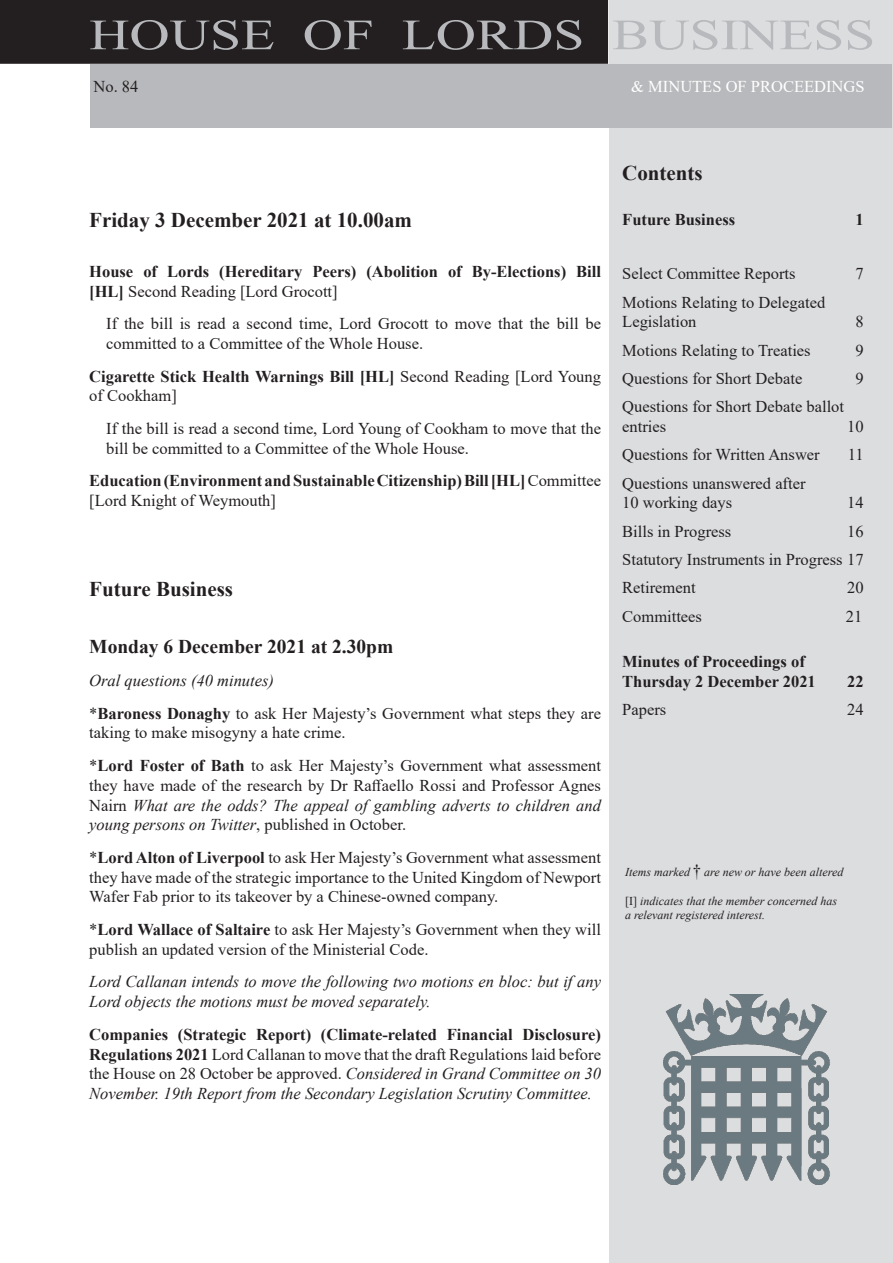
<style>
.page{position:relative;width:893px;height:1263px;background:#fff}
.page>*{position:absolute;margin:0;border:0;box-sizing:border-box;transform-origin:0 0}
.t1{font:43.2px "Times New Roman";color:#b8b9bc;scale:1.29 1}
.OPDate{font:700 21px "Times New Roman";color:#231f20}
.ContentsHeadingBoldR{font:700 21px "Times New Roman";color:#231f20}
.FBDate{font:700 19.5px "Times New Roman";color:#231f20}
.OrderPaperEntryDispl{font:16.5px/19.8px "Times New Roman";color:#231f20}
.OrderPaperEntryDispl-2{font:italic 16.5px/19.8px "Times New Roman";color:#231f20}
.OrderPaperEntryDispl-3{font:700 16.5px/19.8px "Times New Roman";color:#231f20}
.t2{font:16.5px "Times New Roman";color:#fff}
.t3{font:italic 12px/14.4px "Times New Roman";color:#231f20}
.s1{font-weight:400}
.s2{font-weight:700}
.s3{font-style:italic}
.s4{font-weight:700;font-style:normal}
.s5{font-style:normal}
.s6{font-style:normal;font-size:16.5px}
</style>
<div class="page">
<div style="left:1px;top:1px;width:606px;height:62px;background:#231f20"></div>
<div style="left:0;top:0;width:608px;height:64px;border:2px solid #231f20"></div>
<div style="left:609px;top:1px;width:283px;height:1262px;background:#dcdddf"></div>
<div style="left:90px;top:65px;width:801px;height:63px;background:#b8b9bc"></div>
<img style="left:664px;top:994px;width:166px;height:190px">
<h1 class="t1" style="left:89px;top:4px;width:611px">HOUSE OF LORDS BUSINESS</h1>
<p class="OrderPaperEntryDispl" style="left:94px;top:76px;width:46px">No. 84</p>
<p class="t2" style="left:631px;top:75px;width:235px">&amp; MINUTES OF PROCEEDINGS</p>
<p class="OPDate" style="left:89px;top:205px;width:324px">Friday 3 December 2021 at 10.00am</p>
<p class="OrderPaperEntryDispl-3" style="left:89px;top:261px;width:513px">House of Lords (Hereditary Peers) (Abolition of By-Elections) Bill [HL] <span class="s1">Second Reading [Lord Grocott]</span></p>
<p class="OrderPaperEntryDispl" style="left:106px;top:313px;width:496px">If the bill is read a second time, Lord Grocott to move that the bill be committed to a Committee of the Whole House.</p>
<p class="OrderPaperEntryDispl-3" style="left:89px;top:366px;width:513px">Cigarette Stick Health Warnings Bill [HL] <span class="s1">Second Reading [Lord Young of Cookham]</span></p>
<p class="OrderPaperEntryDispl" style="left:106px;top:418px;width:496px">If the bill is read a second time, Lord Young of Cookham to move that the bill be committed to a Committee of the Whole House.</p>
<p class="OrderPaperEntryDispl-3" style="left:89px;top:470px;width:513px">Education (Environment and Sustainable Citizenship) Bill [HL]<span class="s1">Committee [Lord Knight of Weymouth]</span></p>
<p class="ContentsHeadingBoldR" style="left:89px;top:573px;width:145px">Future Business</p>
<p class="FBDate" style="left:89px;top:633px;width:306px">Monday 6 December 2021 at 2.30pm</p>
<p class="OrderPaperEntryDispl-2" style="left:89px;top:670px;width:186px">Oral questions (40 minutes)</p>
<p class="OrderPaperEntryDispl" style="left:89px;top:703px;width:513px">*<span class="s2">Baroness Donaghy</span> to ask Her Majesty’s Government what steps they are taking to make misogyny a hate crime.</p>
<p class="OrderPaperEntryDispl" style="left:89px;top:755px;width:513px;text-align:justify">*<span class="s2">Lord Foster of Bath</span> to ask Her Majesty’s Government what assessment they have made of the research by Dr Raffaello Rossi and Professor Agnes Nairn <span class="s3">What are the odds? The appeal of gambling adverts to children and young persons on Twitter</span>, published in October.</p>
<p class="OrderPaperEntryDispl" style="left:89px;top:847px;width:513px;text-align:justify">*<span class="s2">Lord Alton of Liverpool</span> to ask Her Majesty’s Government what assessment they have made of the strategic importance to the United Kingdom of Newport Wafer Fab prior to its takeover by a Chinese-owned company.</p>
<p class="OrderPaperEntryDispl" style="left:89px;top:919px;width:513px">*<span class="s2">Lord Wallace of Saltaire</span> to ask Her Majesty’s Government when they will publish an updated version of the Ministerial Code.</p>
<p class="OrderPaperEntryDispl-2" style="left:89px;top:971px;width:513px">Lord Callanan intends to move the following two motions en bloc: but if any<br>Lord objects the motions must be moved separately.</p>
<p class="OrderPaperEntryDispl-2" style="left:89px;top:1024px;width:513px;text-align:justify"><span class="s4">Companies (Strategic Report) (Climate-related Financial Disclosure)<br>Regulations 2021</span> <span class="s5">Lord Callanan to move that the draft Regulations laid before the House on 28 October be approved.</span> Considered in Grand Committee on 30<br>November. 19th Report from the Secondary Legislation Scrutiny Committee.</p>
<p class="OPDate" style="left:622px;top:158px;width:82px">Contents</p>
<p class="OrderPaperEntryDispl-3" style="left:622px;top:209px;width:114px">Future Business</p>
<p class="OrderPaperEntryDispl-3" style="left:855px;top:209px;width:10px">1</p>
<p class="OrderPaperEntryDispl" style="left:622px;top:263px;width:175px">Select Committee Reports</p>
<p class="OrderPaperEntryDispl" style="left:855px;top:263px;width:10px">7</p>
<p class="OrderPaperEntryDispl" style="left:622px;top:292px;width:205px">Motions Relating to Delegated<br>Legislation</p>
<p class="OrderPaperEntryDispl" style="left:855px;top:311px;width:10px">8</p>
<p class="OrderPaperEntryDispl" style="left:622px;top:340px;width:190px">Motions Relating to Treaties</p>
<p class="OrderPaperEntryDispl" style="left:855px;top:340px;width:10px">9</p>
<p class="OrderPaperEntryDispl" style="left:622px;top:368px;width:182px">Questions for Short Debate</p>
<p class="OrderPaperEntryDispl" style="left:855px;top:368px;width:10px">9</p>
<p class="OrderPaperEntryDispl" style="left:622px;top:396px;width:223px">Questions for Short Debate ballot entries</p>
<p class="OrderPaperEntryDispl" style="left:847px;top:416px;width:18px">10</p>
<p class="OrderPaperEntryDispl" style="left:622px;top:444px;width:199px">Questions for Written Answer</p>
<p class="OrderPaperEntryDispl" style="left:848px;top:444px;width:17px">11</p>
<p class="OrderPaperEntryDispl" style="left:622px;top:473px;width:185px">Questions unanswered after<br>10 working days</p>
<p class="OrderPaperEntryDispl" style="left:847px;top:492px;width:18px">14</p>
<p class="OrderPaperEntryDispl" style="left:622px;top:521px;width:111px">Bills in Progress</p>
<p class="OrderPaperEntryDispl" style="left:847px;top:521px;width:18px">16</p>
<p class="OrderPaperEntryDispl" style="left:622px;top:549px;width:243px">Statutory Instruments in Progress 17</p>
<p class="OrderPaperEntryDispl" style="left:622px;top:577px;width:75px">Retirement</p>
<p class="OrderPaperEntryDispl" style="left:847px;top:577px;width:18px">20</p>
<p class="OrderPaperEntryDispl" style="left:622px;top:606px;width:81px">Committees</p>
<p class="OrderPaperEntryDispl" style="left:846px;top:606px;width:18px">21</p>
<p class="OrderPaperEntryDispl-3" style="left:622px;top:651px;width:195px">Minutes of Proceedings of<br>Thursday 2 December 2021</p>
<p class="OrderPaperEntryDispl-3" style="left:847px;top:671px;width:18px">22</p>
<p class="OrderPaperEntryDispl" style="left:622px;top:699px;width:45px">Papers</p>
<p class="OrderPaperEntryDispl" style="left:847px;top:699px;width:18px">24</p>
<p class="t3" style="left:625px;top:864px;width:220px">Items marked <span class="s6">†</span> are new or have been altered</p>
<p class="t3" style="left:625px;top:893px;width:213px"><span class="s5">[I]</span> indicates that the member concerned has a relevant registered interest.</p>
</div>
